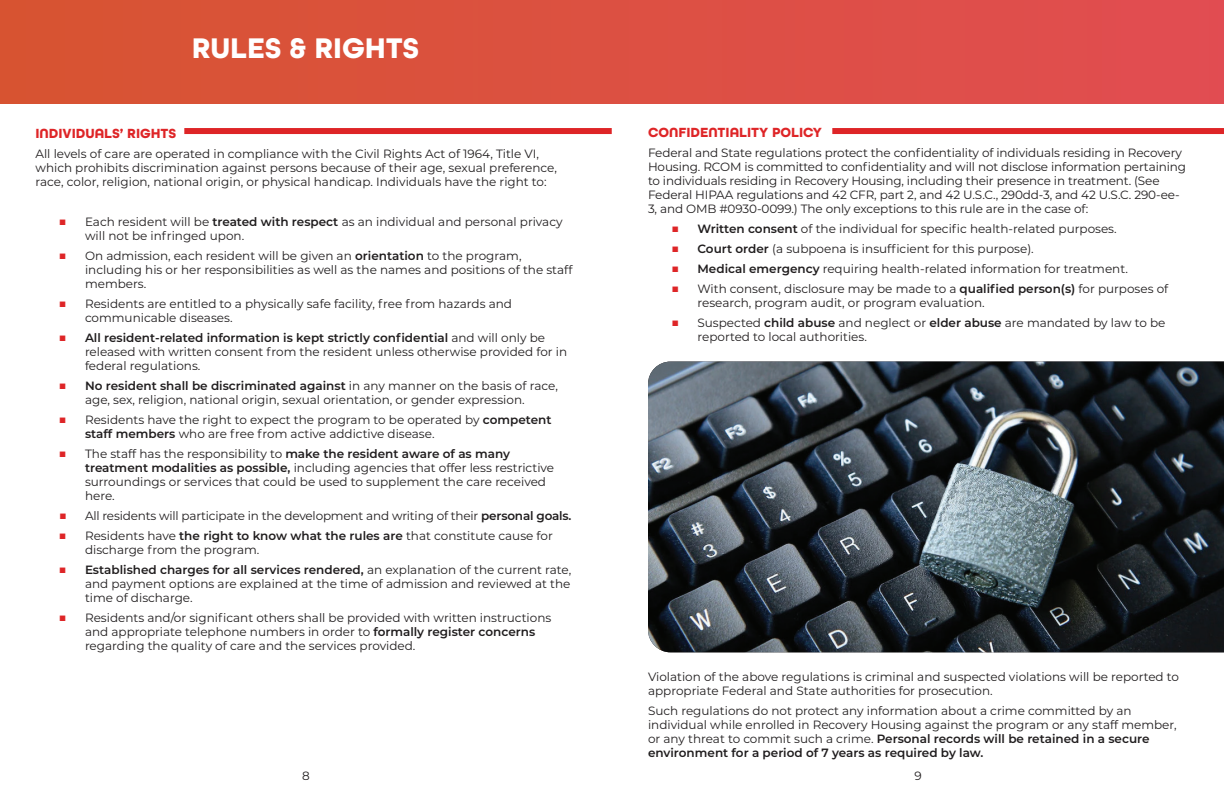
<style>
.page{position:relative;width:1224px;height:792px;background:#fff}
.page>*{position:absolute;margin:0;border:0;box-sizing:border-box;transform-origin:0 0}
.t1{font:700 30px "All Round Gothic";color:#fff}
.t2{font:700 14px "All Round Gothic";color:#de2527}
.t3{font:12px/14px "Montserrat";color:#201d1e}
.s1{font-size:14px;color:#de2527}
.s2{font-weight:600}
</style>
<div class="page">
<div style="left:0;top:0;width:1224px;height:104px;background:linear-gradient(to right,#d75431,#e14d52)"></div>
<img style="left:648px;top:362px;width:576px;height:290px">
<div style="left:832px;top:128px;width:392px;height:6px;background:#de2527"></div>
<div style="left:184px;top:128px;width:428px;height:6px;background:#de2527"></div>
<h1 class="t1" style="left:192px;top:30px;width:229px">RULES &amp; RIGHTS</h1>
<p class="t2" style="left:36px;top:125px;width:142px">INDIVIDUALS’ RIGHTS</p>
<p class="t3" style="left:36px;top:147px;width:523px">All levels of care are operated in compliance with the Civil Rights Act of 1964, Title VI, which prohibits discrimination against persons because of their age, sexual preference, race, color, religion, national origin, or physical handicap. Individuals have the right to:</p>
<p class="t3" style="left:85px;top:215px;width:479px;text-indent:-26px"><span class="s1">■</span> Each resident will be <span class="s2">treated with respect</span> as an individual and personal privacy will not be infringed upon.</p>
<p class="t3" style="left:85px;top:249px;width:489px;text-indent:-26px"><span class="s1">■</span> On admission, each resident will be given an <span class="s2">orientation</span> to the program, including his or her responsibilities as well as the names and positions of the staff members.</p>
<p class="t3" style="left:85px;top:297px;width:429px;text-indent:-26px"><span class="s1">■</span> Residents are entitled to a physically safe facility, free from hazards and communicable diseases.</p>
<p class="t3" style="left:85px;top:331px;width:484px;text-indent:-26px"><span class="s1">■</span> <span class="s2">All resident-related information is kept strictly confidential</span> and will only be released with written consent from the resident unless otherwise provided for in federal regulations.</p>
<p class="t3" style="left:59px;top:379px;width:501px;text-align:center"><span class="s1">■</span> <span class="s2">No resident shall be discriminated against</span> in any manner on the basis of race, age, sex, religion, national origin, sexual orientation, or gender expression.</p>
<p class="t3" style="left:85px;top:413px;width:468px;text-indent:-26px"><span class="s1">■</span> Residents have the right to expect the program to be operated by <span class="s2">competent staff members</span> who are free from active addictive disease.</p>
<p class="t3" style="left:85px;top:447px;width:471px;text-indent:-26px"><span class="s1">■</span> The staff has the responsibility to <span class="s2">make the resident aware of as many treatment modalities as possible,</span> including agencies that offer less restrictive surroundings or services that could be used to supplement the care received here.</p>
<p class="t3" style="left:59px;top:509px;width:514px"><span class="s1">■</span> All residents will participate in the development and writing of their <span class="s2">personal goals.</span></p>
<p class="t3" style="left:85px;top:529px;width:469px;text-indent:-26px"><span class="s1">■</span> Residents have <span class="s2">the right to know what the rules are</span> that constitute cause for discharge from the program.</p>
<p class="t3" style="left:85px;top:563px;width:488px;text-align:justify;text-indent:-26px"><span class="s1">■</span> <span class="s2">Established charges for all services rendered,</span> an explanation of the current rate, and payment options are explained at the time of admission and reviewed at the time of discharge.</p>
<p class="t3" style="left:85px;top:611px;width:468px;text-indent:-26px"><span class="s1">■</span> Residents and/or significant others shall be provided with written instructions and appropriate telephone numbers in order to <span class="s2">formally register concerns </span>regarding the quality of care and the services provided.</p>
<p class="t2" style="left:648px;top:124px;width:175px">CONFIDENTIALITY POLICY</p>
<p class="t3" style="left:648px;top:146px;width:540px">Federal and State regulations protect the confidentiality of individuals residing in Recovery Housing. RCOM is committed to confidentiality and will not disclose information pertaining to individuals residing in Recovery Housing, including their presence in treatment. (See Federal HIPAA regulations and 42 CFR, part 2, and 42 U.S.C., 290dd-3, and 42 U.S.C. 290-ee-3, and OMB #0930-0099.) The only exceptions to this rule are in the case of:</p>
<p class="t3" style="left:671px;top:222px;width:447px"><span class="s1">■</span> <span class="s2">Written consent</span> of the individual for specific health-related purposes.</p>
<p class="t3" style="left:671px;top:242px;width:364px"><span class="s1">■</span> <span class="s2">Court order</span> (a subpoena is insufficient for this purpose).</p>
<p class="t3" style="left:671px;top:262px;width:458px"><span class="s1">■</span> <span class="s2">Medical emergency</span> requiring health-related information for treatment.</p>
<p class="t3" style="left:698px;top:282px;width:472px;text-indent:-26px"><span class="s1">■</span> With consent, disclosure may be made to a <span class="s2">qualified person(s)</span> for purposes of research, program audit, or program evaluation.</p>
<p class="t3" style="left:698px;top:316px;width:470px;text-indent:-26px"><span class="s1">■</span> Suspected <span class="s2">child abuse</span> and neglect or <span class="s2">elder abuse</span> are mandated by law to be reported to local authorities.</p>
<p class="t3" style="left:648px;top:669px;width:533px">Violation of the above regulations is criminal and suspected violations will be reported to appropriate Federal and State authorities for prosecution.</p>
<p class="t3" style="left:648px;top:703px;width:530px">Such regulations do not protect any information about a crime committed by an individual while enrolled in Recovery Housing against the program or any staff member, or any threat to commit such a crime. <span class="s2">Personal records will be retained in a secure environment for a period of 7 years as required by law.</span></p>
<p class="t3" style="left:302px;top:768px;width:9px">8</p>
<p class="t3" style="left:914px;top:768px;width:9px">9</p>
</div>
